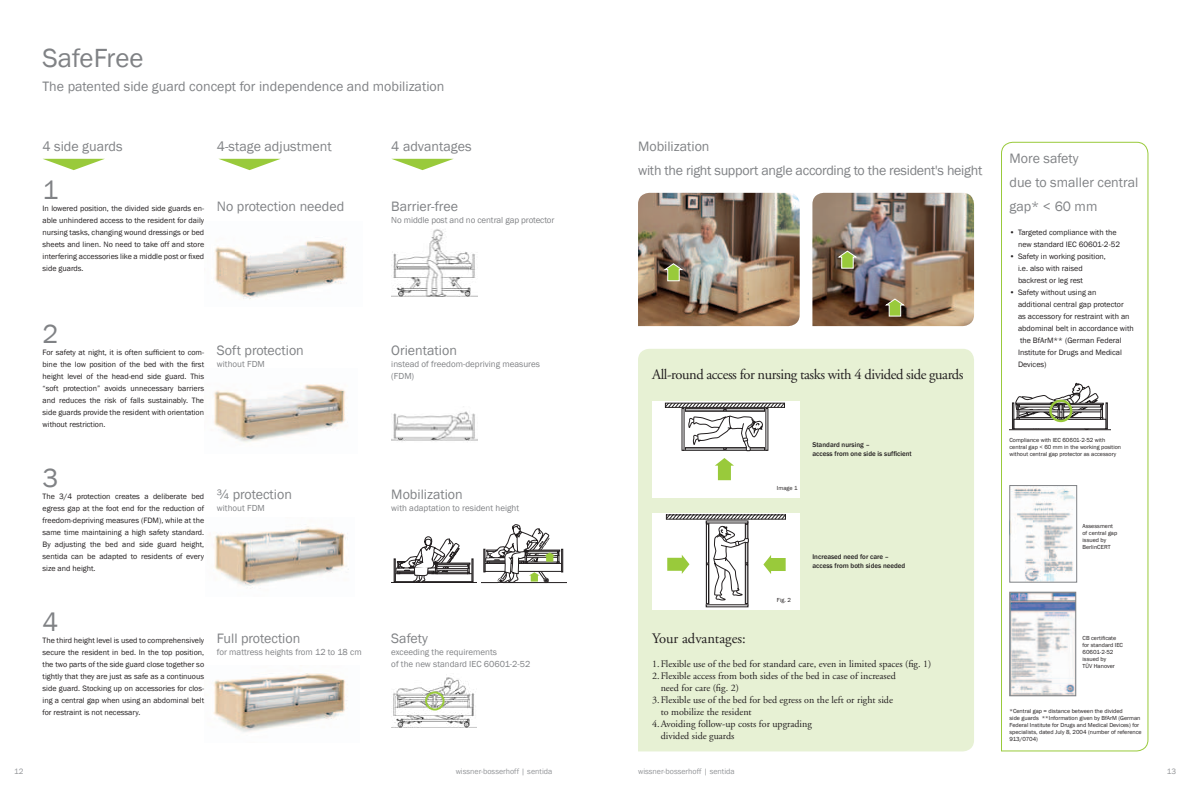
<style>
.page{position:relative;width:1191px;height:794px;background:#fff}
.page>*{position:absolute;margin:0;border:0;box-sizing:border-box;transform-origin:0 0}
.t1{font:27px "Franklin Gothic";color:#808285}
.t2{font:14.5px "Adobe Garamond";letter-spacing:-.03em;color:#231f20}
.t3{font:14.5px "Adobe Garamond";color:#231f20}
.t4{font:14px/24px "Franklin Gothic";color:#808285}
.t5{font:14px/24px "Franklin Gothic";letter-spacing:-.02em;color:#808285}
.t6{font:10px/12px "Adobe Garamond";color:#231f20}
.t7{font:9px/12px "Franklin Gothic";color:#808285}
.t8{font:8px/12px "Franklin Gothic";color:#231f20;text-align:justify}
.t9{font:8px "Franklin Gothic";color:#939598}
.t10{font:500 7px/9px "Franklin Gothic";color:#231f20}
.t11{font:6px/7px "Franklin Gothic";color:#231f20}
</style>
<div class="page">
<svg style="left:1001px;top:141px;width:148px;height:611px"></svg>
<div style="left:638px;top:349px;width:336px;height:402px;background:#e7f1d4"></div>
<img style="left:214px;top:526px;width:135px;height:60px">
<img style="left:213px;top:673px;width:134px;height:59px">
<img style="left:213px;top:384px;width:135px;height:59px">
<img style="left:214px;top:241px;width:133px;height:59px">
<svg style="left:393px;top:536px;width:81px;height:46px"></svg>
<img style="left:391px;top:674px;width:85px;height:54px">
<div style="left:485px;top:563px;width:77px;height:8px;background:#fff;border:1px solid #231f20"></div>
<div style="left:524px;top:550px;width:36px;height:1px;background:#fff;border:1px solid #231f20"></div>
<div style="left:561px;top:549px;width:2px;height:23px;background:#fff;border:1px solid #231f20"></div>
<hr style="left:481px;top:582px;width:85px;height:1px;background:#231f20">
<svg style="left:484px;top:524px;width:75px;height:60px"></svg>
<svg style="left:392px;top:159px;width:61px;height:11px"></svg>
<div style="left:425px;top:691px;width:19px;height:19px;border:2px solid #99ca3b;border-radius:50%"></div>
<svg style="left:219px;top:159px;width:61px;height:11px"></svg>
<img style="left:1011px;top:594px;width:63px;height:100px">
<div style="left:1009px;top:592px;width:67px;height:104px;border:1px solid #808285"></div>
<img style="left:1011px;top:487px;width:64px;height:93px">
<div style="left:1009px;top:485px;width:68px;height:97px;border:1px solid #808285"></div>
<div style="left:652px;top:401px;width:147px;height:96px;background:#fff"></div>
<svg style="left:665px;top:407px;width:119px;height:44px"></svg>
<div style="left:665px;top:403px;width:119px;height:4px;border:1px solid #231f20"></div>
<svg style="left:715px;top:458px;width:19px;height:23px"></svg>
<div style="left:652px;top:513px;width:147px;height:96px;background:#fff"></div>
<svg style="left:666px;top:515px;width:119px;height:89px"></svg>
<svg style="left:1009px;top:383px;width:101px;height:48px"></svg>
<div style="left:1049px;top:399px;width:23px;height:23px;border:2px solid #99ca3b;border-radius:50%"></div>
<svg style="left:43px;top:159px;width:61px;height:11px"></svg>
<img style="left:391px;top:411px;width:86px;height:30px">
<img style="left:391px;top:229px;width:86px;height:67px">
<img style="left:812px;top:193px;width:162px;height:133px">
<svg style="left:885px;top:298px;width:20px;height:18px"></svg>
<svg style="left:837px;top:250px;width:20px;height:19px"></svg>
<img style="left:638px;top:193px;width:161px;height:133px">
<svg style="left:663px;top:263px;width:20px;height:18px"></svg>
<h1 class="t1" style="left:43px;top:41px;width:102px">SafeFree</h1>
<h3 class="t4" style="left:43px;top:74px;width:403px">The patented side guard concept for independence and mobilization</h3>
<h3 class="t4" style="left:43px;top:134px;width:82px">4 side guards</h3>
<h3 class="t5" style="left:638px;top:134px;width:346px">Mobilization<br>with the right support angle according to the resident's height</h3>
<h3 class="t4" style="left:217px;top:134px;width:116px">4-stage adjustment</h3>
<h3 class="t4" style="left:391px;top:134px;width:82px">4 advantages</h3>
<h1 class="t1" style="left:43px;top:173px;width:17px">1</h1>
<p class="t8" style="left:43px;top:202px;width:163px">In lowered position, the divided side guards en&shy;able unhindered access to the resident for daily nursing tasks, changing wound dressings or bed sheets and linen. No need to take off and store interfering accessories like a middle post or fixed side guards.</p>
<h3 class="t4" style="left:217px;top:194px;width:129px">No protection needed</h3>
<h1 class="t1" style="left:43px;top:317px;width:17px">2</h1>
<p class="t8" style="left:43px;top:346px;width:163px">For safety at night, it is often sufficient to com&shy;bine the low position of the bed with the first height level of the head-end side guard. This “soft protection” avoids unnecessary barriers and reduces the risk of falls sustainably. The side guards provide the resident with orientation without restriction.</p>
<h3 class="t4" style="left:217px;top:338px;width:88px">Soft protection</h3>
<p class="t7" style="left:217px;top:358px;width:49px">without FDM</p>
<h1 class="t1" style="left:43px;top:461px;width:17px">3</h1>
<p class="t8" style="left:43px;top:490px;width:163px">The 3/4 protection creates a deliberate bed egress gap at the foot end for the reduction of freedom-depriving measures (FDM), while at the same time maintaining a high safety standard.<br>By adjusting the bed and side guard height, sentida can be adapted to residents of every size and height.</p>
<h3 class="t4" style="left:217px;top:482px;width:77px">¾ protection</h3>
<p class="t7" style="left:217px;top:502px;width:49px">without FDM</p>
<h1 class="t1" style="left:43px;top:605px;width:17px">4</h1>
<p class="t8" style="left:43px;top:634px;width:163px">The third height level is used to comprehensively secure the resident in bed. In the top position, the two parts of the side guard close together so tightly that they are just as safe as a continuous side guard. Stocking up on accessories for clos&shy;ing a central gap when using an abdominal belt for restraint is not necessary.</p>
<h3 class="t4" style="left:217px;top:626px;width:85px">Full protection</h3>
<p class="t7" style="left:217px;top:646px;width:146px">for mattress heights from 12 to 18 cm</p>
<h3 class="t4" style="left:391px;top:194px;width:68px">Barrier-free</h3>
<p class="t7" style="left:391px;top:214px;width:165px">No middle post and no central gap protector</p>
<h3 class="t4" style="left:391px;top:338px;width:67px">Orientation</h3>
<p class="t7" style="left:391px;top:358px;width:150px">instead of freedom-depriving measures (FDM)</p>
<h3 class="t4" style="left:391px;top:482px;width:73px">Mobilization</h3>
<p class="t7" style="left:391px;top:502px;width:129px">with adaptation to resident height</p>
<h3 class="t4" style="left:391px;top:626px;width:38px">Safety</h3>
<p class="t7" style="left:391px;top:646px;width:140px">exceeding the requirements<br>of the new standard IEC 60601-2-52</p>
<h2 class="t2" style="left:652px;top:366px;width:313px">All-round access for nursing tasks with 4 divided side guards</h2>
<p class="t11" style="left:777px;top:485px;width:22px">Image 1</p>
<p class="t10" style="left:812px;top:440px;width:101px">Standard nursing –<br>access from one side is sufficient</p>
<p class="t11" style="left:777px;top:596px;width:15px">Fig. 2</p>
<p class="t10" style="left:812px;top:552px;width:94px">Increased need for care – access from both sides needed</p>
<h2 class="t3" style="left:652px;top:630px;width:95px">Your advantages:</h2>
<p class="t6" style="left:652px;top:658px;width:280px">1. Flexible use of the bed for standard care, even in limited spaces (fig. 1)</p>
<p class="t6" style="left:652px;top:670px;width:245px">2. Flexible access from both sides of the bed in case of increased</p>
<p class="t6" style="left:660px;top:682px;width:80px">need for care (fig. 2)</p>
<p class="t6" style="left:652px;top:694px;width:242px">3.Flexible use of the bed for bed egress on the left or right side</p>
<p class="t6" style="left:660px;top:706px;width:92px">to mobilize the resident</p>
<p class="t6" style="left:660px;top:718px;width:153px;text-indent:-8px">4. Avoiding follow-up costs for upgrading divided side guards</p>
<h3 class="t4" style="left:1009px;top:146px;width:130px">More safety<br>due to smaller central gap* &lt; 60 mm</h3>
<p class="t8" style="left:1018px;top:226px;width:103px;text-indent:-9px">• Targeted compliance with the new standard IEC 60601-2-52</p>
<p class="t8" style="left:1018px;top:250px;width:89px;text-align:left;text-indent:-9px">• Safety in working position, i.e. also with raised backrest or leg rest</p>
<p class="t8" style="left:1018px;top:286px;width:117px;text-align:left;text-indent:-9px">• Safety without using an<br>additional central gap protector<br>as accessory for restraint with an abdominal belt in accordance with the BfArM** (German Federal<br>Institute for Drugs and Medical<br>Devices)</p>
<p class="t11" style="left:1009px;top:437px;width:113px">Compliance with IEC 60601-2-52 with central gap &lt; 60 mm in the working position without central gap protector as accessory</p>
<p class="t11" style="left:1082px;top:522px;width:36px">Assessment of central gap issued by<br>BerlinCERT</p>
<p class="t11" style="left:1082px;top:634px;width:42px">CB certificate for standard IEC<br>60601-2-52 issued by<br>TÜV Hanover</p>
<p class="t11" style="left:1009px;top:707px;width:134px">*Central gap = distance between the divided<br>side guards **Information given by BfArM (German Federal Institute for Drugs and Medical Devices) for specialists, dated July 8, 2004 (number of reference 913/0704)</p>
<p class="t9" style="left:14px;top:766px;width:11px">12</p>
<p class="t9" style="left:456px;top:766px;width:98px">wissner-bosserhoff | sentida</p>
<p class="t9" style="left:638px;top:766px;width:98px">wissner-bosserhoff | sentida</p>
<p class="t9" style="left:1166px;top:766px;width:11px">13</p>
</div>
